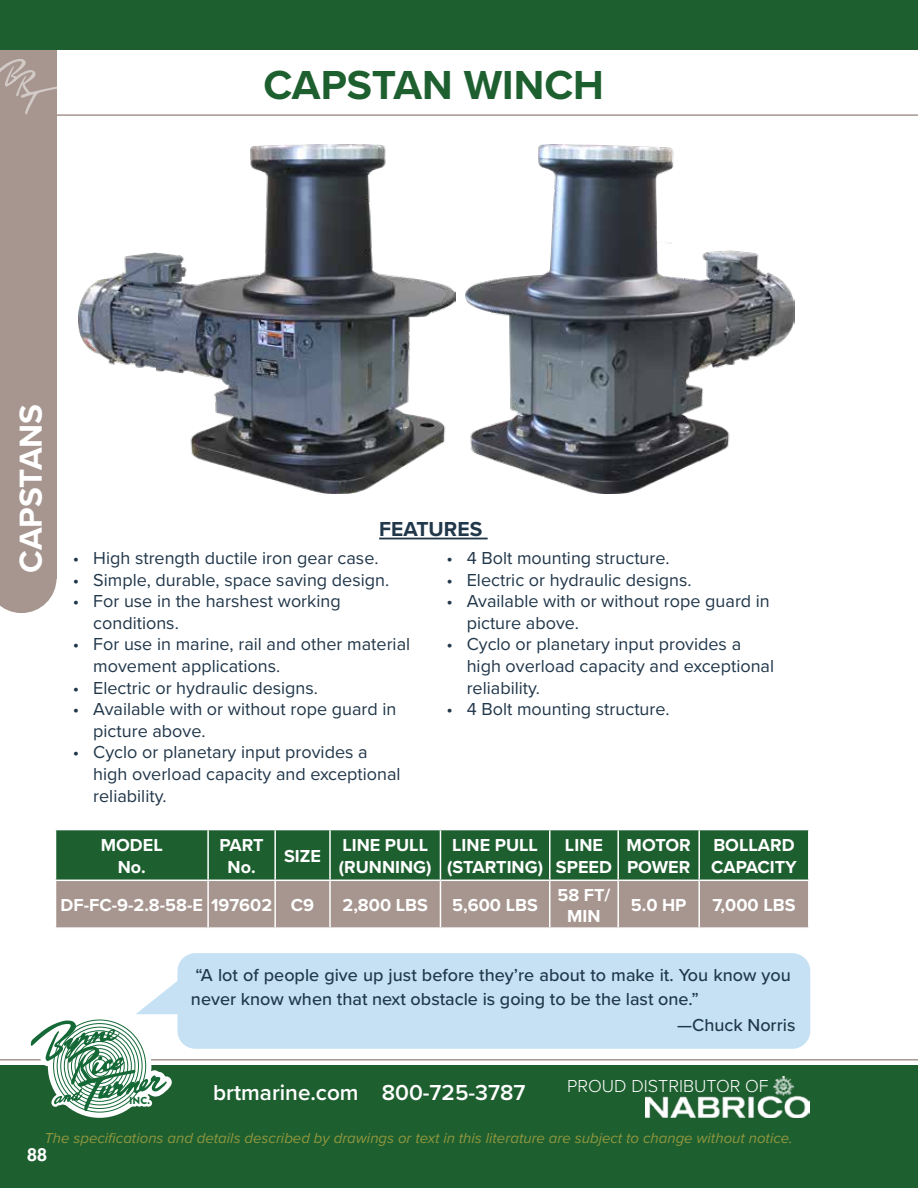
<style>
.page{position:relative;width:918px;height:1188px;background:#fff}
.page>*{position:absolute;margin:0;border:0;box-sizing:border-box;transform-origin:0 0}
.t1{font:700 42px "Proxima Nova";color:#1e5f30}
.t2{font:700 33px "Proxima Nova";letter-spacing:-.005em;color:#fff}
.t3{font:600 22.5px "Proxima Nova";color:#fff}
.t4{font:700 21px "Proxima Nova";color:#21374a}
.t5{font:18px/21.6px "Proxima Nova";color:#21374a}
.t6{font:700 18px/21.6px "Proxima Nova";color:#fff;text-align:center}
.t7{font:500 18px/24px "Proxima Nova";color:#21374a}
.t8{font:300 18px "Proxima Nova";color:#fff}
.t9{font:700 18px "Helvetica";color:#fff}
.t10{font:italic 15px "Proxima Nova";color:#8f963d}
.t11{font:900 10.2px "Brandon Grotesque";color:#146936}
</style>
<div class="page">
<hr style="left:0;top:114px;width:918px;height:2px;background:#a6968f">
<svg style="left:0;top:579px;width:57px;height:34px"></svg>
<div style="left:0;top:0;width:57px;height:579px;background:#a6968f"></div>
<div style="left:0;top:1065px;width:918px;height:123px;background:#1e5f30"></div>
<div style="left:0;top:0;width:918px;height:50px;background:#1e5f30"></div>
<img style="left:645px;top:1076px;width:164px;height:42px">
<hr style="left:0;top:1059px;width:918px;height:2px;background:#a6968f">
<svg style="left:0;top:59px;width:60px;height:56px"></svg>
<img style="left:79px;top:144px;width:377px;height:349px">
<img style="left:465px;top:144px;width:330px;height:349px">
<hr style="left:379px;top:538px;width:109px;height:1px;background:#21374a">
<div style="left:177px;top:953px;width:633px;height:96px;background:#c5e1f3;border-radius:18px"></div>
<svg style="left:27px;top:959px;width:178px;height:153px"></svg>
<svg style="left:56px;top:830px;width:752px;height:97px;background:#617a5f"></svg>
<hr style="left:207px;top:830px;width:2px;height:50px;background:#fff">
<hr style="left:274px;top:830px;width:2px;height:50px;background:#fff">
<hr style="left:329px;top:830px;width:2px;height:50px;background:#fff">
<hr style="left:440px;top:830px;width:1px;height:50px;background:#fff">
<hr style="left:549px;top:830px;width:1px;height:50px;background:#fff">
<hr style="left:617px;top:830px;width:2px;height:50px;background:#fff">
<hr style="left:698px;top:830px;width:2px;height:50px;background:#fff">
<hr style="left:207px;top:881px;width:2px;height:46px;background:#fff">
<hr style="left:274px;top:881px;width:2px;height:46px;background:#fff">
<hr style="left:329px;top:881px;width:2px;height:46px;background:#fff">
<hr style="left:440px;top:881px;width:1px;height:46px;background:#fff">
<hr style="left:549px;top:881px;width:1px;height:46px;background:#fff">
<hr style="left:617px;top:881px;width:2px;height:46px;background:#fff">
<hr style="left:698px;top:881px;width:2px;height:46px;background:#fff">
<hr style="left:55px;top:880px;width:153px;height:1px;background:#fff">
<hr style="left:208px;top:880px;width:67px;height:1px;background:#fff">
<hr style="left:275px;top:880px;width:55px;height:1px;background:#fff">
<hr style="left:330px;top:880px;width:110px;height:1px;background:#fff">
<hr style="left:440px;top:880px;width:110px;height:1px;background:#fff">
<hr style="left:550px;top:880px;width:68px;height:1px;background:#fff">
<hr style="left:618px;top:880px;width:81px;height:1px;background:#fff">
<hr style="left:699px;top:880px;width:111px;height:1px;background:#fff">
<h1 class="t1" style="left:263px;top:54px;width:342px">CAPSTAN WINCH</h1>
<h2 class="t2" style="left:6px;top:573px;width:170px;rotate:-90deg">CAPSTANS</h2>
<p class="t4" style="left:379px;top:513px;width:105px">FEATURES</p>
<p class="t5" style="left:73px;top:546px;width:307px">• High strength ductile iron gear case.</p>
<p class="t5" style="left:73px;top:568px;width:318px">• Simple, durable, space saving design.</p>
<p class="t5" style="left:93px;top:590px;width:249px;text-indent:-20px">• For use in the harshest working conditions.</p>
<p class="t5" style="left:93px;top:633px;width:318px;text-indent:-20px">• For use in marine, rail and other material movement applications.</p>
<p class="t5" style="left:73px;top:676px;width:247px">• Electric or hydraulic designs.</p>
<p class="t5" style="left:93px;top:698px;width:305px;text-indent:-20px">• Available with or without rope guard in picture above.</p>
<p class="t5" style="left:93px;top:741px;width:309px;text-indent:-20px">• Cyclo or planetary input provides a high overload capacity and exceptional reliability.</p>
<p class="t5" style="left:446px;top:546px;width:225px">• 4 Bolt mounting structure.</p>
<p class="t5" style="left:446px;top:568px;width:247px">• Electric or hydraulic designs.</p>
<p class="t5" style="left:467px;top:590px;width:305px;text-indent:-20px">• Available with or without rope guard in picture above.</p>
<p class="t5" style="left:467px;top:633px;width:309px;text-indent:-20px">• Cyclo or planetary input provides a high overload capacity and exceptional reliability.</p>
<p class="t5" style="left:446px;top:698px;width:225px">• 4 Bolt mounting structure.</p>
<p class="t6" style="left:101px;top:834px;width:63px">MODEL<br>No.</p>
<p class="t6" style="left:220px;top:834px;width:46px">PART<br>No.</p>
<p class="t6" style="left:284px;top:845px;width:38px">SIZE</p>
<p class="t6" style="left:339px;top:834px;width:94px;text-align:left">LINE PULL (RUNNING)</p>
<p class="t6" style="left:447px;top:834px;width:97px;text-align:left">LINE PULL (STARTING)</p>
<p class="t6" style="left:556px;top:834px;width:57px">LINE<br>SPEED</p>
<p class="t6" style="left:627px;top:834px;width:66px;text-align:left">MOTOR<br>POWER</p>
<p class="t6" style="left:711px;top:834px;width:87px;text-align:left">BOLLARD<br>CAPACITY</p>
<p class="t6" style="left:61px;top:894px;width:255px">DF-FC-9-2.8-58-E 197602 C9</p>
<p class="t6" style="left:343px;top:894px;width:87px">2,800 LBS</p>
<p class="t6" style="left:452px;top:894px;width:87px">5,600 LBS</p>
<p class="t6" style="left:557px;top:883px;width:55px">58 FT/<br>MIN</p>
<p class="t6" style="left:631px;top:894px;width:57px">5.0 HP</p>
<p class="t6" style="left:713px;top:894px;width:84px">7,000 LBS</p>
<p class="t11" style="left:129px;top:1093px;width:22px">INC.</p>
<p class="t7" style="left:191px;top:962px;width:601px">“A lot of people give up just before they’re about to make it. You know you never know when that next obstacle is going to be the last one.”</p>
<p class="t7" style="left:677px;top:1012px;width:120px">—Chuck Norris</p>
<p class="t3" style="left:213px;top:1076px;width:314px">brtmarine.com 800-725-3787</p>
<p class="t8" style="left:567px;top:1072px;width:203px">PROUD DISTRIBUTOR OF</p>
<p class="t10" style="left:44px;top:1127px;width:750px">The specifications and details described by drawings or text in this literature are subject to change without notice.</p>
<p class="t9" style="left:27px;top:1140px;width:22px">88</p>
</div>
